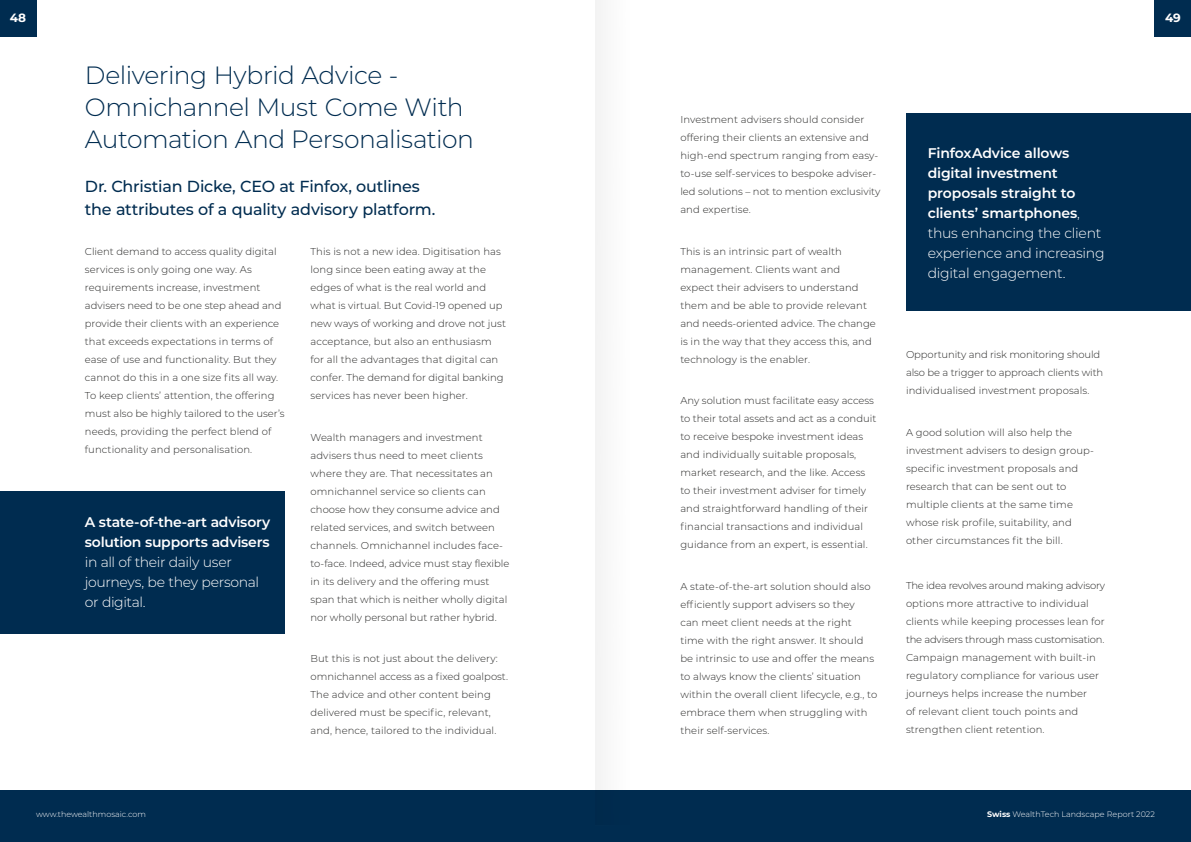
<style>
.page{position:relative;width:1191px;height:842px;background:#fff}
.page>*{position:absolute;margin:0;border:0;box-sizing:border-box;transform-origin:0 0}
.t1{font:300 25px/32px "Montserrat";letter-spacing:-.02em;color:#002c50}
.t2{font:500 16px/23px "Montserrat";letter-spacing:-.015em;color:#002c50}
.t3{font:600 14px/20px "Montserrat";letter-spacing:-.015em;color:#fff}
.t4{font:300 14px/20px "Montserrat";letter-spacing:-.025em;color:#fff}
.t5{font:700 12px "Montserrat";color:#fff}
.t6{font:300 10px/18px "Montserrat";letter-spacing:.01em;color:#282827}
.t7{font:300 10px/18px "Montserrat";letter-spacing:-.01em;color:#282827}
.t8{font:300 8px "Montserrat";color:#fff}
.s1{font-weight:300}
.s2{font-weight:700}
</style>
<div class="page">
<div style="left:0;top:789px;width:1191px;height:53px;background:#002c50"></div>
<img style="left:595px;top:0;width:37px;height:790px">
<div style="left:0;top:492px;width:285px;height:142px;background:#002c50"></div>
<div style="left:906px;top:114px;width:285px;height:197px;background:#002c50"></div>
<div style="left:1155px;top:0;width:36px;height:36px;background:#002c50"></div>
<div style="left:0;top:0;width:36px;height:36px;background:#002c50"></div>
<p class="t5" style="left:10px;top:9px;width:18px">48</p>
<p class="t5" style="left:1165px;top:9px;width:17px">49</p>
<h1 class="t1" style="left:85px;top:59px;width:390px">Delivering Hybrid Advice -<br>Omnichannel Must Come With<br>Automation And Personalisation</h1>
<h2 class="t2" style="left:85px;top:174px;width:352px">Dr. Christian Dicke, CEO at Finfox, outlines the attributes of a quality advisory platform.</h2>
<p class="t6" style="left:85px;top:242px;width:201px">Client demand to access quality digital services is only going one way. As requirements increase, investment advisers need to be one step ahead and provide their clients with an experience that exceeds expectations in terms of ease of use and functionality. But they cannot do this in a one size fits all way.<br>To keep clients’ attention, the offering must also be highly tailored to the user’s needs, providing the perfect blend of functionality and personalisation.</p>
<p class="t6" style="left:310px;top:242px;width:197px">This is not a new idea. Digitisation has long since been eating away at the edges of what is the real world and what is virtual. But Covid-19 opened up new ways of working and drove not just acceptance, but also an enthusiasm for all the advantages that digital can confer. The demand for digital banking services has never been higher.</p>
<p class="t6" style="left:310px;top:428px;width:200px">Wealth managers and investment advisers thus need to meet clients where they are. That necessitates an omnichannel service so clients can choose how they consume advice and related services, and switch between channels. Omnichannel includes face&shy;to-face. Indeed, advice must stay flexible in its delivery and the offering must span that which is neither wholly digital nor wholly personal but rather hybrid.</p>
<p class="t6" style="left:310px;top:649px;width:199px">But this is not just about the delivery: omnichannel access as a fixed goalpost.<br>The advice and other content being delivered must be specific, relevant, and, hence, tailored to the individual.</p>
<h3 class="t3" style="left:85px;top:511px;width:187px">A state-of-the-art advisory solution supports advisers</h3>
<h3 class="t4" style="left:85px;top:552px;width:176px">in all of their daily user journeys, be they personal or digital.</h3>
<p class="t6" style="left:680px;top:110px;width:202px">Investment advisers should consider offering their clients an extensive and high-end spectrum ranging from easy&shy;to-use self-services to bespoke adviser&shy;led solutions – not to mention exclusivity and expertise.</p>
<p class="t6" style="left:680px;top:242px;width:197px">This is an intrinsic part of wealth management. Clients want and expect their advisers to understand them and be able to provide relevant and needs-oriented advice. The change is in the way that they access this, and technology is the enabler.</p>
<p class="t6" style="left:680px;top:392px;width:197px">Any solution must facilitate easy access to their total assets and act as a conduit to receive bespoke investment ideas and individually suitable proposals, market research, and the like. Access to their investment adviser for timely and straightforward handling of their financial transactions and individual guidance from an expert, is essential.</p>
<p class="t6" style="left:680px;top:577px;width:198px">A state-of-the-art solution should also efficiently support advisers so they<br>can meet client needs at the right time with the right answer. It should be intrinsic to use and offer the means to always know the clients’ situation within the overall client lifecycle, e.g., to embrace them when struggling with their self-services.</p>
<h3 class="t3" style="left:927px;top:142px;width:178px">FinfoxAdvice allows digital investment proposals straight to clients’ smartphones<span class="s1">, thus enhancing the client experience and increasing digital engagement.</span></h3>
<p class="t7" style="left:906px;top:345px;width:199px">Opportunity and risk monitoring should also be a trigger to approach clients with individualised investment proposals.</p>
<p class="t6" style="left:906px;top:423px;width:189px">A good solution will also help the investment advisers to design group&shy;specific investment proposals and research that can be sent out to multiple clients at the same time whose risk profile, suitability, and other circumstances fit the bill.</p>
<p class="t6" style="left:906px;top:576px;width:201px">The idea revolves around making advisory options more attractive to individual clients while keeping processes lean for the advisers through mass customisation.<br>Campaign management with built-in regulatory compliance for various user journeys helps increase the number<br>of relevant client touch points and strengthen client retention.</p>
<p class="t8" style="left:36px;top:808px;width:111px">www.thewealthmosaic.com</p>
<p class="t8" style="left:987px;top:808px;width:169px"><span class="s2">Swiss</span> WealthTech Landscape Report 2022</p>
</div>
